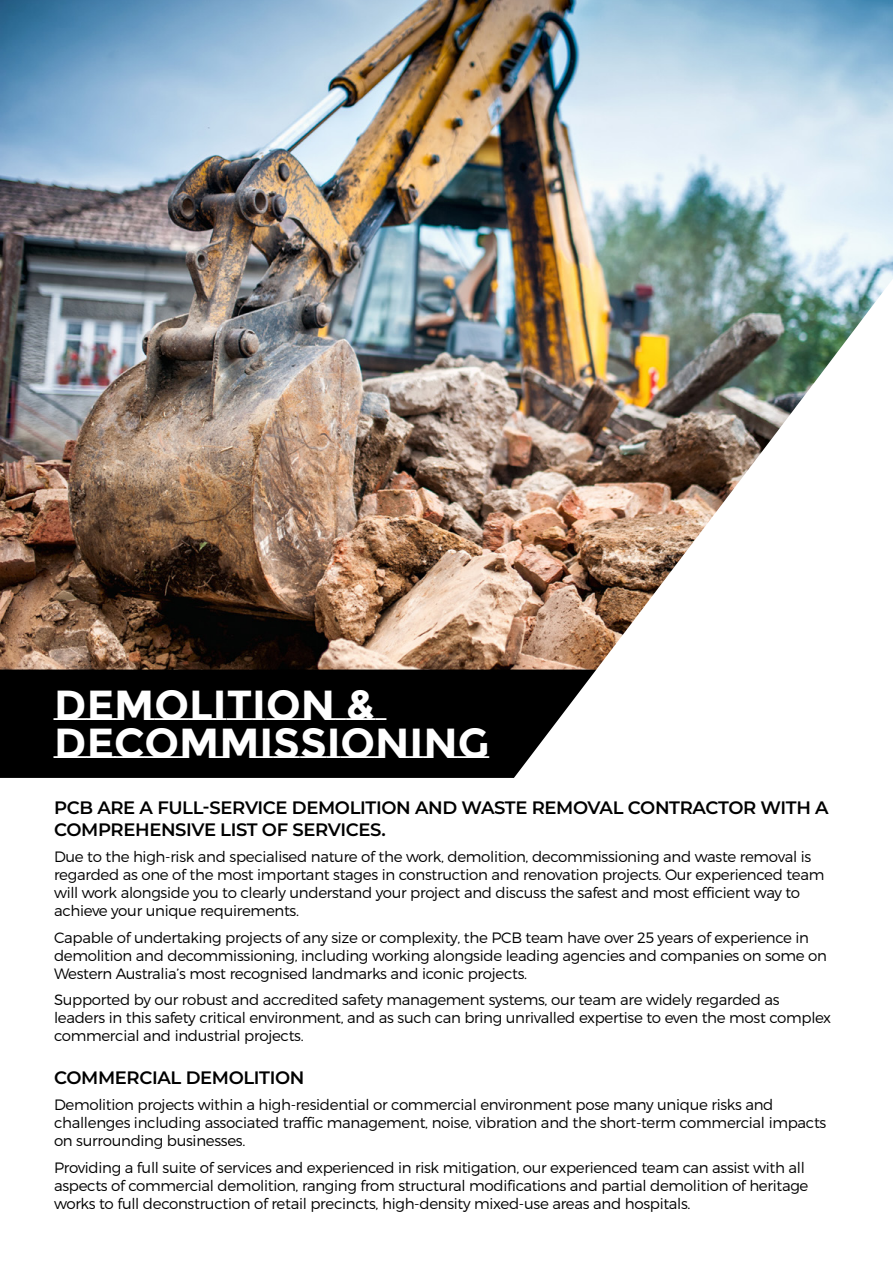
<style>
.page{position:relative;width:893px;height:1263px;background:#fff}
.page>*{position:absolute;margin:0;border:0;box-sizing:border-box;transform-origin:0 0}
.t1{font:700 42px/37.5px "Montserrat Subrayada";color:#fff}
.t2{font:600 18px/21.6px "Montserrat";letter-spacing:-.02em;color:#000}
.t3{font:300 15px/18px "Montserrat";letter-spacing:-.02em;color:#000}
</style>
<div class="page">
<img style="left:0;top:0;width:893px;height:669px">
<div style="left:0;top:669px;width:509px;height:109px;background:#000"></div>
<img style="left:509px;top:174px;width:384px;height:604px">
<h1 class="t1" style="left:54px;top:686px;width:437px">DEMOLITION &amp;<br>DECOMMISSIONING</h1>
<p class="t2" style="left:54px;top:796px;width:776px">PCB ARE A FULL-SERVICE DEMOLITION AND WASTE REMOVAL CONTRACTOR WITH A<br>COMPREHENSIVE LIST OF SERVICES.</p>
<p class="t3" style="left:54px;top:847px;width:772px">Due to the high-risk and specialised nature of the work, demolition, decommissioning and waste removal is regarded as one of the most important stages in construction and renovation projects. Our experienced team will work alongside you to clearly understand your project and discuss the safest and most efficient way to achieve your unique requirements.</p>
<p class="t3" style="left:54px;top:928px;width:775px">Capable of undertaking projects of any size or complexity, the PCB team have over 25 years of experience in demolition and decommissioning, including working alongside leading agencies and companies on some on<br>Western Australia’s most recognised landmarks and iconic projects.</p>
<p class="t3" style="left:54px;top:990px;width:779px">Supported by our robust and accredited safety management systems, our team are widely regarded as leaders in this safety critical environment, and as such can bring unrivalled expertise to even the most complex commercial and industrial projects.</p>
<p class="t2" style="left:54px;top:1066px;width:252px">COMMERCIAL DEMOLITION</p>
<p class="t3" style="left:54px;top:1096px;width:774px">Demolition projects within a high-residential or commercial environment pose many unique risks and challenges including associated traffic management, noise, vibration and the short-term commercial impacts on surrounding businesses.</p>
<p class="t3" style="left:54px;top:1158px;width:756px">Providing a full suite of services and experienced in risk mitigation, our experienced team can assist with all aspects of commercial demolition, ranging from structural modifications and partial demolition of heritage works to full deconstruction of retail precincts, high-density mixed-use areas and hospitals.</p>
</div>
